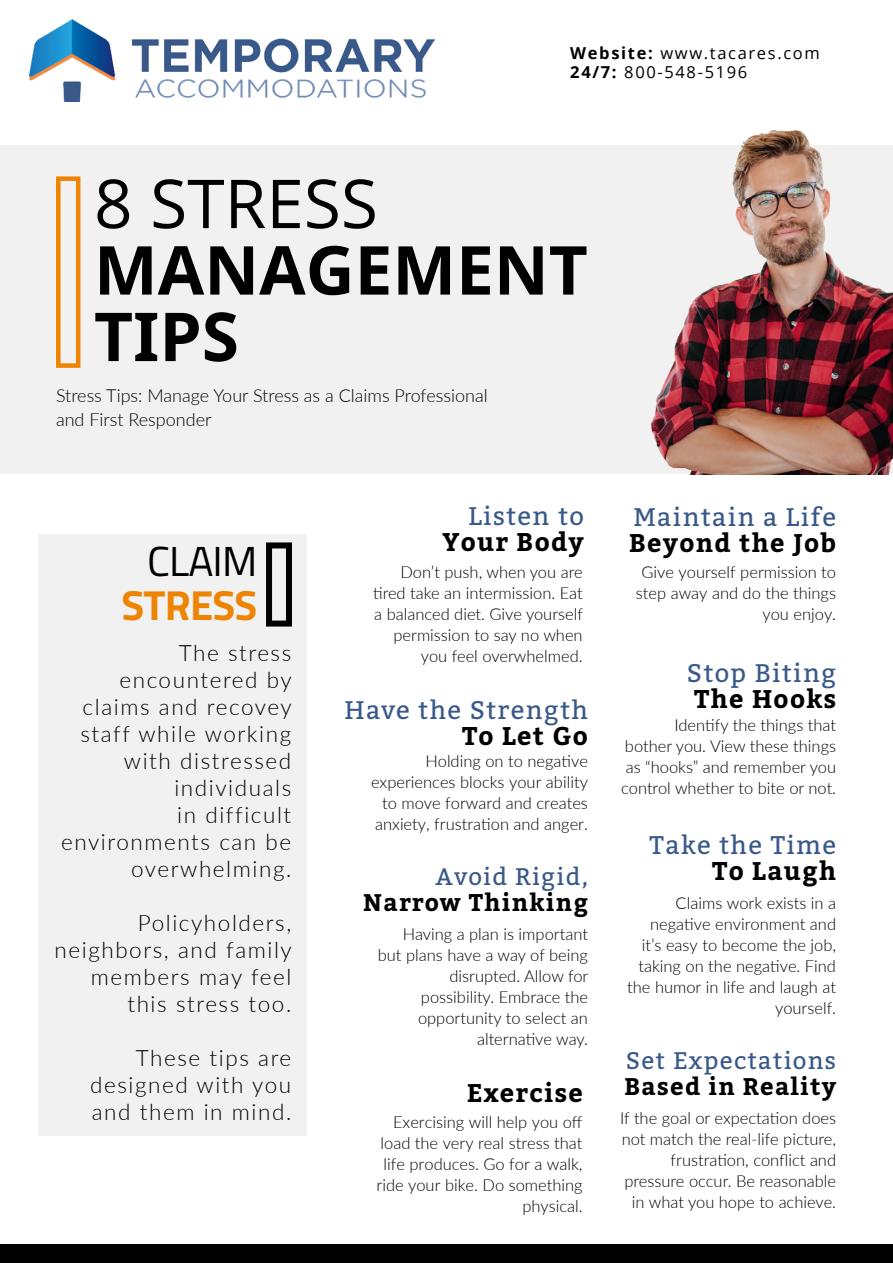
<style>
.page{position:relative;width:893px;height:1263px;background:#fff}
.page>*{position:absolute;margin:0;border:0;box-sizing:border-box;transform-origin:0 0}
.t1{font:700 67.5px/66.4px "Open Sans";color:#000}
.t2{font:67.5px "Open Sans";color:#000}
.t3{font:700 42px "Titillium";letter-spacing:-.02em;color:#ed8403}
.t4{font:42px "Titillium";letter-spacing:-.02em;color:#000}
.t5{font:25.5px "Bitter";letter-spacing:.05em;color:#39598a}
.t6{font:700 25.5px "Bitter";letter-spacing:.05em;color:#000}
.t7{font:700 24px "Bitter";letter-spacing:.05em;color:#000}
.t8{font:24px "Bitter";letter-spacing:.05em;color:#39598a}
.t9{font:300 22.5px/27px "Lato";letter-spacing:.07em;color:#010000;text-align:right}
.t10{font:300 18px/24px "Lato";color:#000}
.t11{font:300 16.5px/21px "Lato";color:#000;text-align:right}
.t12{font:16.5px/19.5px "Open Sans";letter-spacing:.1em;color:#000}
.s1{font-weight:700}
</style>
<div class="page">
<div style="left:0;top:146px;width:893px;height:328px;background:#f1f1f2"></div>
<div style="left:39px;top:534px;width:268px;height:602px;background:#f1f1f2"></div>
<img style="left:639px;top:130px;width:254px;height:344px">
<div style="left:56px;top:176px;width:24px;height:192px;border:4px solid #ed8403"></div>
<div style="left:0;top:1244px;width:893px;height:19px;background:#000"></div>
<img style="left:30px;top:20px;width:404px;height:81px">
<div style="left:266px;top:542px;width:26px;height:85px;border:6px solid #000"></div>
<p class="t12" style="left:570px;top:42px;width:251px"><span class="s1">WEBSITE:</span> www.tacares.com<br><span class="s1">24/7:</span> 800-548-5196</p>
<h1 class="t2" style="left:94px;top:157px;width:245px">8 Stress</h1>
<h1 class="t1" style="left:94px;top:235px;width:495px">MANAGEM ENT<br>TIPS</h1>
<p class="t10" style="left:56px;top:383px;width:433px">Stress Tips: Manage Your Stress as a Claims Professional and First Responder</p>
<h2 class="t4" style="left:147px;top:531px;width:112px">CLAIM</h2>
<h2 class="t3" style="left:122px;top:574px;width:137px">STRESS</h2>
<h3 class="t9" style="left:61px;top:639px;width:232px">The stress encountered by claims and recovey staff while working with distressed individuals<br>in difficult environments can be overwhelming.</h3>
<h3 class="t9" style="left:55px;top:909px;width:239px">Policyholders, neighbors, and family members may feel this stress too.</h3>
<h3 class="t9" style="left:90px;top:1044px;width:203px;text-align:justify;text-indent:46px">These tips are designed with you and them in mind.</h3>
<h3 class="t5" style="left:468px;top:497px;width:117px">Listen to</h3>
<h3 class="t6" style="left:443px;top:522px;width:143px">Your Body</h3>
<p class="t11" style="left:373px;top:561px;width:211px">Don’t push, when you are tired take an intermission. Eat a balanced diet. Give yourself permission to say no when you feel overwhelmed.</p>
<h3 class="t5" style="left:345px;top:691px;width:245px">Have the Strength</h3>
<h3 class="t6" style="left:462px;top:716px;width:128px">To Let Go</h3>
<p class="t11" style="left:371px;top:750px;width:218px">Holding on to negative experiences blocks your ability to move forward and creates anxiety, frustration and anger.</p>
<h3 class="t8" style="left:436px;top:859px;width:154px">Avoid Rigid,</h3>
<h3 class="t7" style="left:363px;top:884px;width:226px">Narrow Thinking</h3>
<p class="t11" style="left:378px;top:923px;width:212px">Having a plan is important but plans have a way of being disrupted. Allow for possibility. Embrace the opportunity to select an alternative way.</p>
<h3 class="t6" style="left:467px;top:1073px;width:118px">Exercise</h3>
<p class="t11" style="left:377px;top:1111px;width:208px">Exercising will help you off load the very real stress that life produces. Go for a walk, ride your bike. Do something physical.</p>
<h3 class="t5" style="left:633px;top:498px;width:204px">Maintain a Life</h3>
<h3 class="t6" style="left:629px;top:523px;width:209px">Beyond the Job</h3>
<p class="t11" style="left:636px;top:561px;width:202px">Give yourself permission to step away and do the things you enjoy.</p>
<h3 class="t5" style="left:687px;top:654px;width:151px">Stop Biting</h3>
<h3 class="t6" style="left:694px;top:679px;width:143px">The Hooks</h3>
<p class="t11" style="left:621px;top:714px;width:216px;text-align:justify;text-indent:53px">Identify the things that bother you. View these things as “hooks” and remember you control whether to bite or not.</p>
<h3 class="t5" style="left:650px;top:826px;width:188px">Take the Time</h3>
<h3 class="t6" style="left:712px;top:851px;width:126px">To Laugh</h3>
<p class="t11" style="left:627px;top:892px;width:210px">Claims work exists in a negative environment and it’s easy to become the job, taking on the negative. Find the humor in life and laugh at yourself.</p>
<h3 class="t8" style="left:626px;top:1043px;width:212px">Set Expectations</h3>
<h3 class="t7" style="left:625px;top:1068px;width:213px">Based in Reality</h3>
<p class="t11" style="left:620px;top:1107px;width:218px">If the goal or expectation does not match the real-life picture, frustration, conflict and pressure occur. Be reasonable in what you hope to achieve.</p>
</div>
